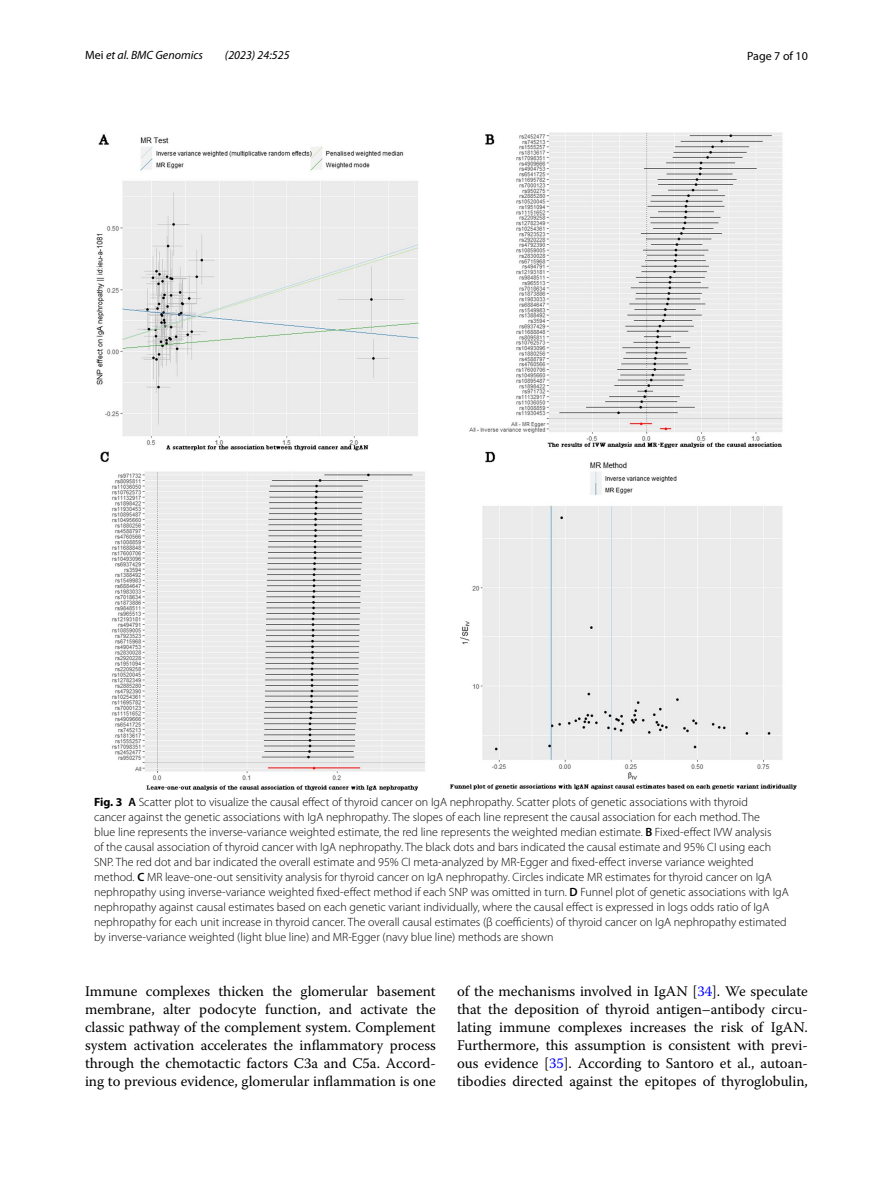
<style>
.page{position:relative;width:893px;height:1187px;background:#fff}
.page>*{position:absolute;margin:0;border:0;box-sizing:border-box;transform-origin:0 0}
.t1{font:14.7px/18px "Warnock Pro";color:#000;text-align:justify}
.t2{font:300 12px/15px "Myriad Pro";color:#000}
.t3{font:italic 12px "Myriad Pro";color:#000}
.t4{font:12px "Myriad Pro";color:#000}
.s1{font-style:normal}
.s2{font-weight:700}
.s3{font-weight:600}
.s4{color:#00f}
</style>
<div class="page">
<img style="left:96px;top:133px;width:701px;height:657px">
<p class="t3" style="left:85px;top:48px;width:120px"><span class="s1">Mei</span> et al. BMC Genomics</p>
<p class="t3" style="left:225px;top:48px;width:66px">(2023) 24:525</p>
<p class="t4" style="left:747px;top:48px;width:62px">Page 7 of 10</p>
<p class="t2" style="left:94px;top:794px;width:696px"><span class="s2">Fig. 3</span> <span class="s3">A</span> Scatter plot to visualize the causal effect of thyroid cancer on IgA nephropathy. Scatter plots of genetic associations with thyroid<br>cancer against the genetic associations with IgA nephropathy. The slopes of each line represent the causal association for each method. The<br>blue line represents the inverse-variance weighted estimate, the red line represents the weighted median estimate. <span class="s3">B</span> Fixed-effect IVW analysis<br>of the causal association of thyroid cancer with IgA nephropathy. The black dots and bars indicated the causal estimate and 95% CI using each SNP. The red dot and bar indicated the overall estimate and 95% CI meta-analyzed by MR-Egger and fixed-effect inverse variance weighted method. <span class="s3">C</span> MR leave-one-out sensitivity analysis for thyroid cancer on IgA nephropathy. Circles indicate MR estimates for thyroid cancer on IgA nephropathy using inverse-variance weighted fixed-effect method if each SNP was omitted in turn. <span class="s3">D</span> Funnel plot of genetic associations with IgA nephropathy against causal estimates based on each genetic variant individually, where the causal effect is expressed in logs odds ratio of IgA nephropathy for each unit increase in thyroid cancer. The overall causal estimates (β coefficients) of thyroid cancer on IgA nephropathy estimated by inverse-variance weighted (light blue line) and MR-Egger (navy blue line) methods are shown</p>
<p class="t1" style="left:85px;top:982px;width:352px">Immune complexes thicken the glomerular basement membrane, alter podocyte function, and activate the classic pathway of the complement system. Complement system activation accelerates the inflammatory process through the chemotactic factors C3a and C5a. Accord&shy;ing to previous evidence, glomerular inflammation is one</p>
<p class="t1" style="left:457px;top:982px;width:352px">of the mechanisms involved in IgAN [<span class="s4">34</span>]. We speculate that the deposition of thyroid antigen–antibody circu&shy;lating immune complexes increases the risk of IgAN.<br>Furthermore, this assumption is consistent with previ&shy;ous evidence [<span class="s4">35</span>]. According to Santoro et al., autoan&shy;tibodies directed against the epitopes of thyroglobulin,</p>
</div>
